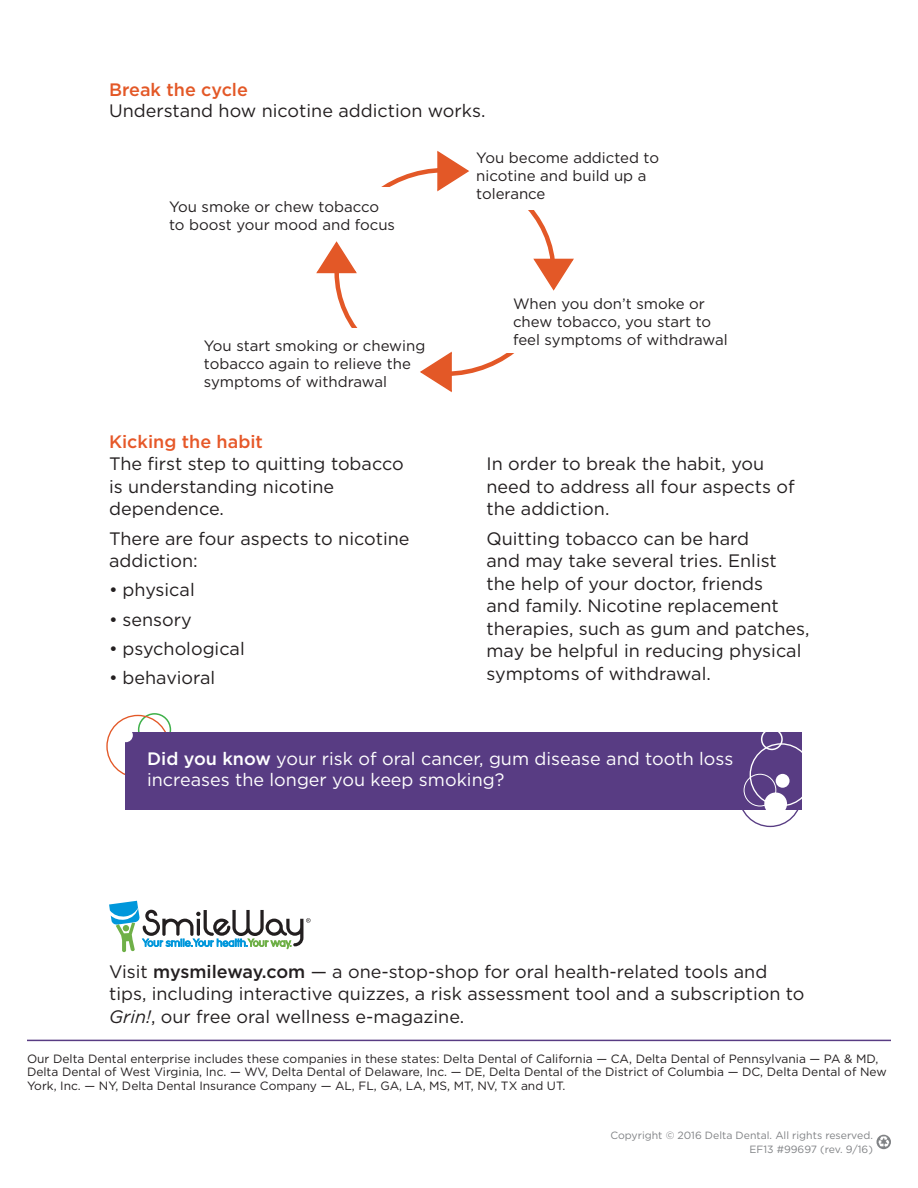
<style>
.page{position:relative;width:918px;height:1188px;background:#fff}
.page>*{position:absolute;margin:0;border:0;box-sizing:border-box;transform-origin:0 0}
.Body{font:18px/22.5px "Gotham";color:#231f20}
.Body-2{font:18px/21.6px "Gotham";color:#fff}
.Paragraph_Header{font:500 18px "Gotham";color:#e65829}
.Paragraph_Header-2{font:500 18px "Gotham";color:#e35827}
.Body-3{font:15px/18px "Gotham";color:#231f20}
.Disclaimer{font:12px/13.5px "Gotham";color:#231f20}
.t1{font:10.5px "Gotham";color:#808285}
.s1{font-weight:500}
.s2{font-style:italic}
</style>
<div class="page">
<svg style="left:877px;top:1135px;width:14px;height:14px"></svg>
<hr style="left:27px;top:1040px;width:864px;height:1px;background:#583c83">
<svg style="left:109px;top:901px;width:202px;height:51px"></svg>
<svg style="left:316px;top:241px;width:41px;height:33px"></svg>
<svg style="left:420px;top:351px;width:33px;height:42px"></svg>
<svg style="left:533px;top:258px;width:41px;height:33px"></svg>
<svg style="left:437px;top:150px;width:32px;height:42px"></svg>
<div style="left:138px;top:713px;width:33px;height:33px;border:2px solid #3eb049;border-radius:50%"></div>
<div style="left:125px;top:732px;width:677px;height:78px;background:#583c83"></div>
<div style="left:750px;top:743px;width:63px;height:63px;border:1px solid #fff;border-radius:50%"></div>
<div style="left:761px;top:728px;width:22px;height:22px;border:2px solid #fff;border-radius:50%"></div>
<div style="left:776px;top:774px;width:14px;height:14px;background:#fff;border-radius:50%"></div>
<div style="left:119px;top:728px;width:14px;height:14px;background:#fff;border-radius:50%"></div>
<div style="left:764px;top:792px;width:23px;height:23px;background:#fff;border-radius:50%"></div>
<div style="left:744px;top:774px;width:32px;height:32px;border:1px solid #fff;border-radius:50%"></div>
<p class="Paragraph_Header-2" style="left:109px;top:78px;width:140px">Break the cycle</p>
<p class="Body" style="left:109px;top:99px;width:378px">Understand how nicotine addiction works.</p>
<p class="Body-3" style="left:476px;top:149px;width:184px">You become addicted to nicotine and build up a tolerance</p>
<p class="Body-3" style="left:169px;top:198px;width:227px">You smoke or chew tobacco to boost your mood and focus</p>
<p class="Body-3" style="left:204px;top:336px;width:223px">You start smoking or chewing tobacco again to relieve the symptoms of withdrawal</p>
<p class="Paragraph_Header" style="left:109px;top:430px;width:155px">Kicking the habit</p>
<p class="Body" style="left:109px;top:452px;width:296px">The first step to quitting tobacco is understanding nicotine dependence.</p>
<p class="Body" style="left:109px;top:527px;width:302px">There are four aspects to nicotine addiction:</p>
<p class="Body" style="left:109px;top:578px;width:87px">• physical</p>
<p class="Body" style="left:109px;top:608px;width:84px">• sensory</p>
<p class="Body" style="left:109px;top:637px;width:137px">• psychological</p>
<p class="Body" style="left:109px;top:666px;width:108px">• behavioral</p>
<p class="Body-3" style="left:513px;top:294px;width:216px">When you don’t smoke or chew tobacco, you start to feel symptoms of withdrawal</p>
<p class="Body" style="left:487px;top:452px;width:310px">In order to break the habit, you need to address all four aspects of the addiction.</p>
<p class="Body" style="left:487px;top:527px;width:325px">Quitting tobacco can be hard<br>and may take several tries. Enlist the help of your doctor, friends<br>and family. Nicotine replacement therapies, such as gum and patches, may be helpful in reducing physical symptoms of withdrawal.</p>
<p class="Body-2" style="left:147px;top:747px;width:588px"><span class="s1">Did you know</span> your risk of oral cancer, gum disease and tooth loss increases the longer you keep smoking?</p>
<p class="Body" style="left:109px;top:960px;width:697px">Visit <span class="s1">mysmileway.com</span> — a one-stop-shop for oral health-related tools and tips, including interactive quizzes, a risk assessment tool and a subscription to<br><span class="s2">Grin!</span>, our free oral wellness e-magazine.</p>
<p class="Disclaimer" style="left:27px;top:1052px;width:861px">Our Delta Dental enterprise includes these companies in these states: Delta Dental of California — CA, Delta Dental of Pennsylvania — PA &amp; MD,<br>Delta Dental of West Virginia, Inc. — WV, Delta Dental of Delaware, Inc. — DE, Delta Dental of the District of Columbia — DC, Delta Dental of New<br>York, Inc. — NY, Delta Dental Insurance Company — AL, FL, GA, LA, MS, MT, NV, TX and UT.</p>
<p class="t1" style="left:610px;top:1128px;width:264px">Copyright © 2016 Delta Dental. All rights reserved.</p>
<p class="t1" style="left:749px;top:1143px;width:125px">EF13 #99697 (rev. 9/16)</p>
</div>
